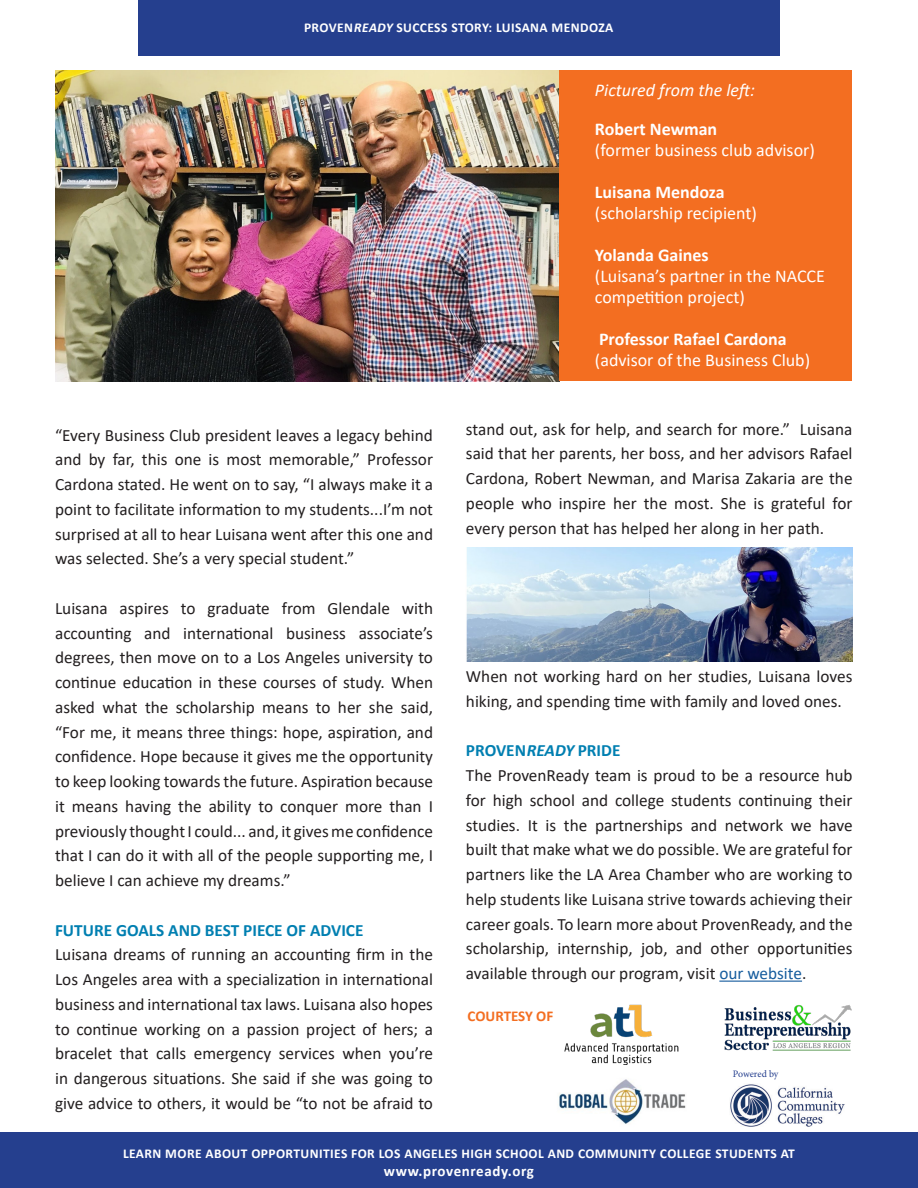
<style>
.page{position:relative;width:918px;height:1188px;background:#fff}
.page>*{position:absolute;margin:0;border:0;box-sizing:border-box;transform-origin:0 0}
.t1{font:18px/21px "Calibri";color:#fff}
.t2{font:700 18px "Calibri";color:#fff}
.t3{font:italic 18px "Calibri";color:#fff}
.t4{font:17.25px/24.8px "Calibri";color:#231f20;text-align:justify}
.t5{font:700 17.25px "Calibri";color:#007fb1}
.t6{font:700 15px "Calibri";letter-spacing:.04em;color:#fff}
.t7{font:700 15px "Calibri";letter-spacing:-.005em;color:#f36e21}
.t8{font:700 13.5px "Calibri";letter-spacing:.03em;color:#fff}
.t9{font:9.9px "Minion Pro";letter-spacing:-.015em;color:#253f8e}
.s1{font-style:italic}
.s2{color:#175d9e}
</style>
<div class="page">
<div style="left:138px;top:0;width:641px;height:55px;background:#253f8e"></div>
<hr style="left:719px;top:981px;width:83px;height:1px;background:#175d9e">
<img style="left:55px;top:70px;width:504px;height:311px">
<div style="left:559px;top:71px;width:292px;height:310px;background:#f36e21"></div>
<div style="left:0;top:1133px;width:918px;height:55px;background:#253f8e"></div>
<img style="left:565px;top:1004px;width:114px;height:61px">
<img style="left:724px;top:1005px;width:128px;height:46px">
<img style="left:730px;top:1084px;width:115px;height:43px">
<img style="left:559px;top:1079px;width:127px;height:45px">
<img style="left:466px;top:547px;width:387px;height:115px">
<p class="t8" style="left:304px;top:18px;width:311px">PROVEN<span class="s1">READY</span> SUCCESS STORY: LUISANA MENDOZA</p>
<p class="t4" style="left:55px;top:422px;width:380px">“Every Business Club president leaves a legacy behind and by far, this one is most memorable,” Professor Cardona stated. He went on to say, “I always make it a point to facilitate information to my students...I’m not surprised at all to hear Luisana went after this one and was selected. She’s a very special student.”</p>
<p class="t4" style="left:55px;top:595px;width:380px">Luisana aspires to graduate from Glendale with accounting and international business associate’s degrees, then move on to a Los Angeles university to continue education in these courses of study. When asked what the scholarship means to her she said, “For me, it means three things: hope, aspiration, and confidence. Hope because it gives me the opportunity to keep looking towards the future. Aspiration because it means having the ability to conquer more than I previously thought I could... and, it gives me confidence that I can do it with all of the people supporting me, I believe I can achieve my dreams.”</p>
<p class="t5" style="left:55px;top:918px;width:310px">FUTURE GOALS AND BEST PIECE OF ADVICE</p>
<p class="t4" style="left:55px;top:942px;width:380px">Luisana dreams of running an accounting firm in the Los Angeles area with a specialization in international business and international tax laws. Luisana also hopes to continue working on a passion project of hers; a bracelet that calls emergency services when you’re in dangerous situations. She said if she was going to give advice to others, it would be “to not be afraid to</p>
<p class="t3" style="left:595px;top:78px;width:161px">Pictured from the left:</p>
<p class="t2" style="left:595px;top:117px;width:124px">Robert Newman</p>
<p class="t1" style="left:595px;top:139px;width:221px">(former business club advisor)</p>
<p class="t2" style="left:595px;top:180px;width:131px">Luisana Mendoza</p>
<p class="t1" style="left:595px;top:202px;width:163px">(scholarship recipient)</p>
<p class="t2" style="left:595px;top:243px;width:115px">Yolanda Gaines</p>
<p class="t1" style="left:595px;top:265px;width:232px">(Luisana’s partner in the NACCE competition project)</p>
<p class="t2" style="left:599px;top:327px;width:189px">Professor Rafael Cardona</p>
<p class="t1" style="left:595px;top:349px;width:217px">(advisor of the Business Club)</p>
<p class="t4" style="left:466px;top:416px;width:388px">stand out, ask for help, and search for more.” Luisana said that her parents, her boss, and her advisors Rafael Cardona, Robert Newman, and Marisa Zakaria are the people who inspire her the most. She is grateful for every person that has helped her along in her path.</p>
<p class="t4" style="left:466px;top:664px;width:388px">When not working hard on her studies, Luisana loves hiking, and spending time with family and loved ones.</p>
<p class="t5" style="left:466px;top:739px;width:156px">PROVEN<span class="s1">READY</span> PRIDE</p>
<p class="t4" style="left:466px;top:763px;width:388px">The ProvenReady team is proud to be a resource hub for high school and college students continuing their studies. It is the partnerships and network we have built that make what we do possible. We are grateful for partners like the LA Area Chamber who are working to help students like Luisana strive towards achieving their career goals. To learn more about ProvenReady, and the scholarship, internship, job, and other opportunities available through our program, visit <span class="s2">our website</span>.</p>
<p class="t7" style="left:468px;top:1006px;width:87px">COURTESY OF</p>
<p class="t9" style="left:733px;top:1067px;width:47px">Powered by</p>
<p class="t8" style="left:123px;top:1144px;width:673px">LEARN MORE ABOUT OPPORTUNITIES FOR LOS ANGELES HIGH SCHOOL AND COMMUNITY COLLEGE STUDENTS AT</p>
<p class="t6" style="left:384px;top:1160px;width:152px">www.provenready.org</p>
</div>
